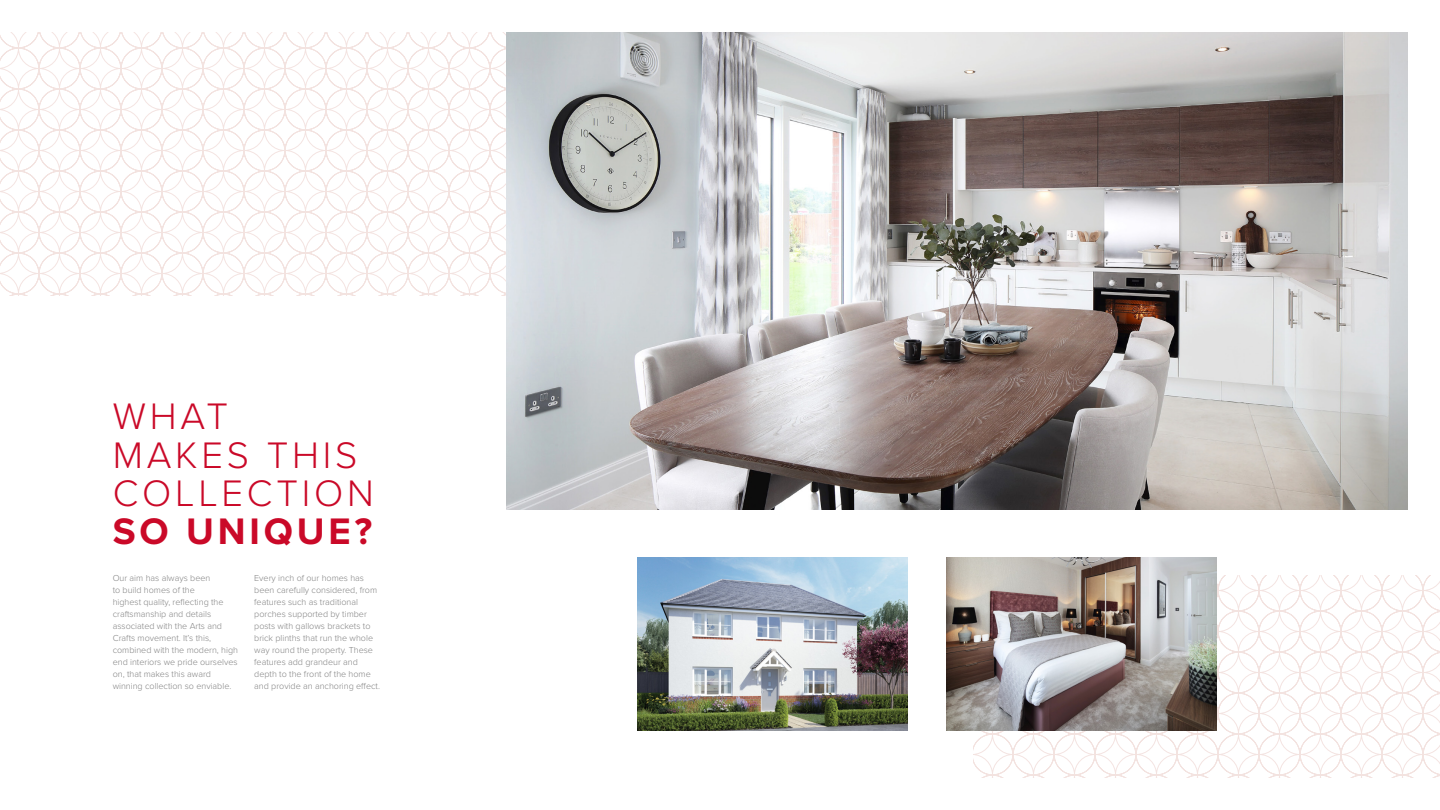
<style>
.page{position:relative;width:1440px;height:810px;background:#fff}
.page>*{position:absolute;margin:0;border:0;box-sizing:border-box;transform-origin:0 0}
.t1{font:300 38.25px/38.2px "Proxima Nova";letter-spacing:.1em;color:#ca0928}
.t2{font:700 38.25px "Proxima Nova";letter-spacing:.1em;color:#ca0928}
.t3{font:300 9px/12px "Proxima Nova";color:#828282}
</style>
<div class="page">
<svg style="left:974px;top:575px;width:465px;height:203px"></svg>
<svg style="left:0;top:33px;width:506px;height:263px"></svg>
<img style="left:506px;top:33px;width:902px;height:476px">
<img style="left:638px;top:557px;width:269px;height:174px">
<img style="left:947px;top:557px;width:269px;height:174px">
<h1 class="t1" style="left:113px;top:395px;width:263px">WHAT<br>MAKES THIS<br>COLLECTION</h1>
<h1 class="t2" style="left:113px;top:503px;width:261px">SO UNIQUE?</h1>
<p class="t3" style="left:113px;top:572px;width:127px">Our aim has always been<br>to build homes of the<br>highest quality, reflecting the craftsmanship and details associated with the Arts and<br>Crafts movement. It’s this, combined with the modern, high end interiors we pride ourselves on, that makes this award winning collection so enviable.</p>
<p class="t3" style="left:254px;top:572px;width:127px">Every inch of our homes has been carefully considered, from features such as traditional porches supported by timber posts with gallows brackets to brick plinths that run the whole way round the property. These features add grandeur and depth to the front of the home and provide an anchoring effect.</p>
</div>
